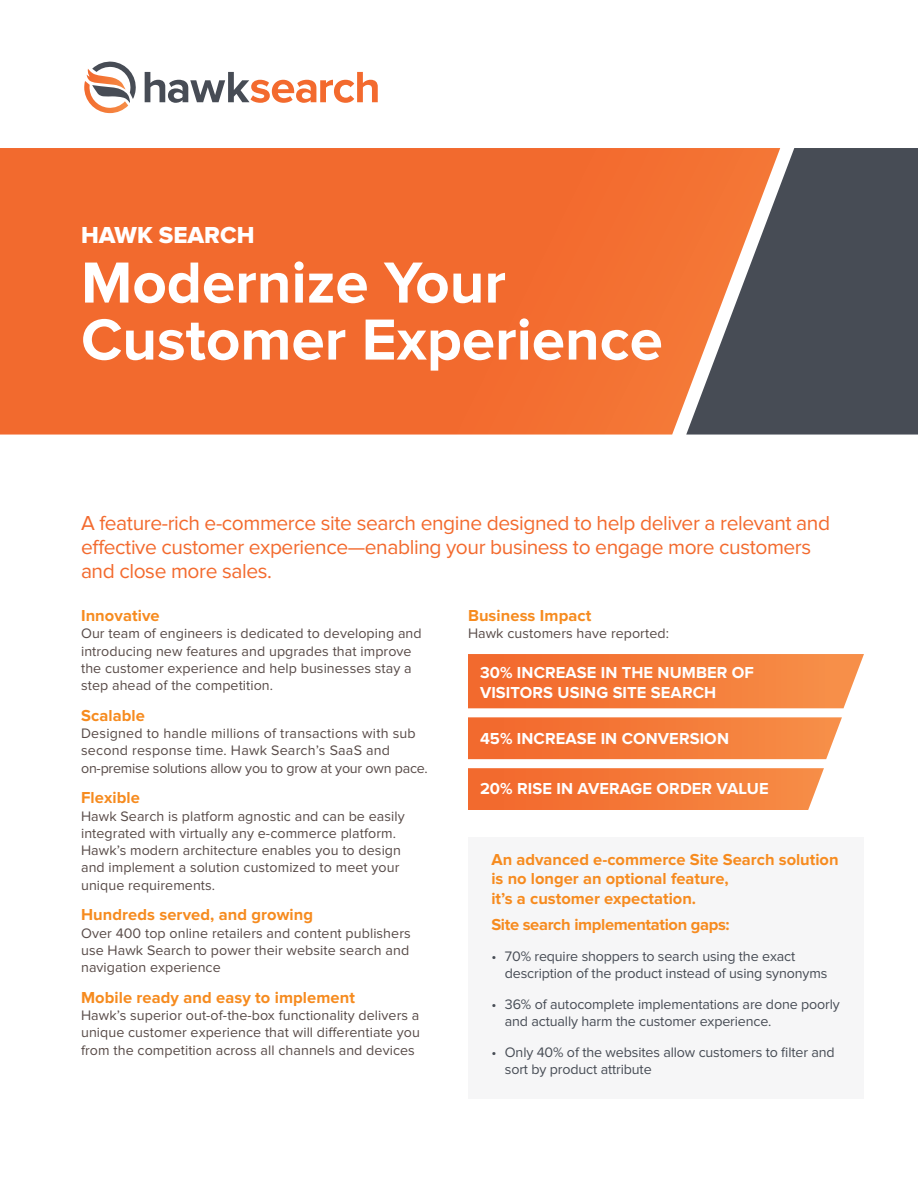
<style>
.page{position:relative;width:918px;height:1188px;background:#fff}
.page>*{position:absolute;margin:0;border:0;box-sizing:border-box;transform-origin:0 0}
.t1{font:700 60px/57px "Proxima Nova";color:#fff}
.t2{font:24px "Proxima Nova Extrabld";color:#fff}
.t3{font:21px/24px "Proxima Nova";letter-spacing:-.02em;color:#f36a2e}
.t4{font:700 16.5px/19.5px "Proxima Nova";color:#f68b1f}
.t5{font:700 16.5px/19.5px "Proxima Nova";letter-spacing:.005em;color:#fff}
.t6{font:700 16.5px "Proxima Nova";letter-spacing:-.02em;color:#f68b1f}
.t7{font:14.25px/17.2px "Proxima Nova";letter-spacing:.005em;color:#584b48}
.t8{font:14.25px/17.2px "Proxima Nova";letter-spacing:-.01em;color:#474c55}
</style>
<div class="page">
<svg style="left:468px;top:654px;width:396px;height:54px;background:#f47e3e"></svg>
<svg style="left:468px;top:717px;width:374px;height:42px;background:#f47d3e"></svg>
<svg style="left:468px;top:768px;width:356px;height:42px;background:#f47c3d"></svg>
<div style="left:0;top:148px;width:686px;height:287px;background:#f26a2e"></div>
<svg style="left:686px;top:148px;width:232px;height:287px;background:#725e59"></svg>
<div style="left:468px;top:838px;width:396px;height:261px;background:#f6f6f7"></div>
<svg style="left:84px;top:62px;width:52px;height:51px"></svg>
<svg style="left:145px;top:72px;width:233px;height:31px"></svg>
<h2 class="t2" style="left:81px;top:221px;width:175px">HAWK SEARCH</h2>
<h1 class="t1" style="left:81px;top:255px;width:583px">Modernize Your<br>Customer Experience</h1>
<h3 class="t3" style="left:81px;top:511px;width:751px">A feature-rich e-commerce site search engine designed to help deliver a relevant and effective customer experience—enabling your business to engage more customers and close more sales.</h3>
<p class="t4" style="left:81px;top:606px;width:80px">Innovative</p>
<p class="t7" style="left:81px;top:625px;width:342px">Our team of engineers is dedicated to developing and introducing new features and upgrades that improve the customer experience and help businesses stay a step ahead of the competition.</p>
<p class="t4" style="left:81px;top:706px;width:65px">Scalable</p>
<p class="t7" style="left:81px;top:725px;width:348px">Designed to handle millions of transactions with sub second response time. Hawk Search’s SaaS and on-premise solutions allow you to grow at your own pace.</p>
<p class="t4" style="left:81px;top:788px;width:60px">Flexible</p>
<p class="t7" style="left:81px;top:807px;width:325px">Hawk Search is platform agnostic and can be easily integrated with virtually any e-commerce platform.<br>Hawk’s modern architecture enables you to design and implement a solution customized to meet your unique requirements.</p>
<p class="t4" style="left:81px;top:905px;width:234px">Hundreds served, and growing</p>
<p class="t7" style="left:81px;top:924px;width:331px;text-align:justify">Over 400 top online retailers and content publishers use Hawk Search to power their website search and navigation experience</p>
<p class="t4" style="left:81px;top:988px;width:275px">Mobile ready and easy to implement</p>
<p class="t7" style="left:81px;top:1007px;width:340px;text-align:justify">Hawk’s superior out-of-the-box functionality delivers a unique customer experience that will differentiate you from the competition across all channels and devices</p>
<p class="t4" style="left:468px;top:606px;width:125px">Business Impact</p>
<p class="t7" style="left:468px;top:625px;width:202px">Hawk customers have reported:</p>
<p class="t5" style="left:480px;top:663px;width:275px">30% INCREASE IN THE NUMBER OF<br>VISITORS USING SITE SEARCH</p>
<p class="t5" style="left:480px;top:729px;width:251px">45% INCREASE IN CONVERSION</p>
<p class="t5" style="left:480px;top:779px;width:290px">20% RISE IN AVERAGE ORDER VALUE</p>
<p class="t4" style="left:491px;top:850px;width:349px">An advanced e-commerce Site Search solution is no longer an optional feature,<br>it’s a customer expectation.</p>
<p class="t6" style="left:491px;top:915px;width:240px">Site search implementation gaps:</p>
<p class="t8" style="left:505px;top:948px;width:324px;text-indent:-13px">• 70% require shoppers to search using the exact description of the product instead of using synonyms</p>
<p class="t8" style="left:505px;top:996px;width:336px;text-indent:-13px">• 36% of autocomplete implementations are done poorly and actually harm the customer experience.</p>
<p class="t8" style="left:505px;top:1044px;width:331px;text-indent:-13px">• Only 40% of the websites allow customers to filter and sort by product attribute</p>
</div>
